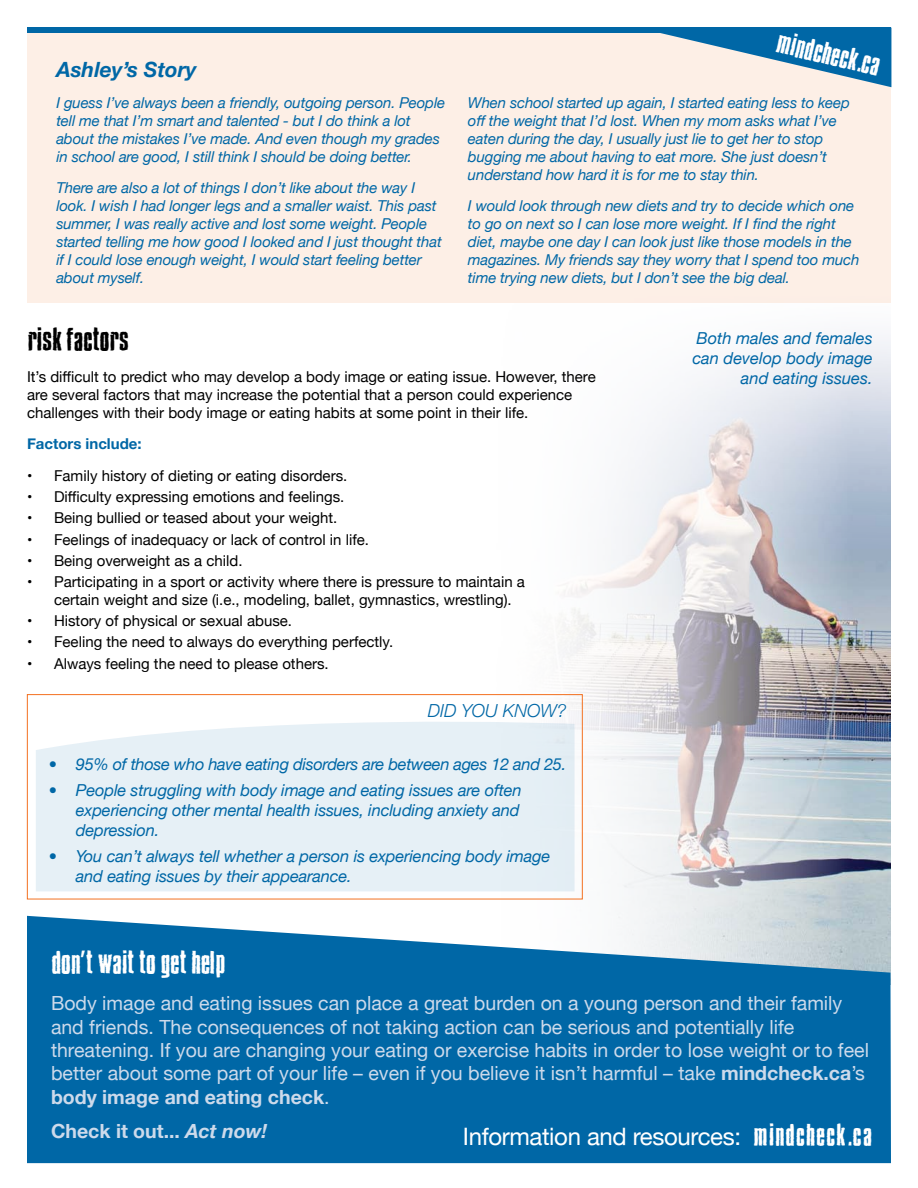
<style>
.page{position:relative;width:918px;height:1188px;background:#fff}
.page>*{position:absolute;margin:0;border:0;box-sizing:border-box;transform-origin:0 0}
.t1{font:31.5px "Blue Cake";color:#fff}
.t2{font:31.5px "Blue Cake";color:#000}
.t3{font:30px "Blue Cake";color:#fff}
.t4{font:24px "Helvetica Neue";letter-spacing:-.015em;color:#fff}
.t5{font:italic 700 21px "Helvetica Neue";color:#0067a6}
.t6{font:19.5px/23.4px "Helvetica Neue";color:#cddaeb}
.t7{font:700 19.5px "Helvetica Neue";color:#cddaeb}
.t8{font:italic 300 18px "Helvetica Neue";color:#0067a6}
.t9{font:italic 16.5px/19.8px "Helvetica Neue";letter-spacing:-.01em;color:#0067a6}
.t10{font:italic 15px/18px "Helvetica Neue";letter-spacing:-.01em;color:#0067a6}
.t11{font:15px/18px "Helvetica Neue";color:#000}
.t12{font:700 15px "Helvetica Neue";color:#0067a6}
.s1{font-family:"Helvetica";font-weight:900;font-stretch:extra-condensed}
.s2{font-weight:700}
.s3{font-style:italic}
.s4{font-family:"Blue Cake";font-size:30px}
</style>
<div class="page">
<img style="left:496px;top:302px;width:395px;height:614px">
<div style="left:27px;top:27px;width:864px;height:275px;background:#fdefe6"></div>
<div style="left:27px;top:27px;width:864px;height:6px;background:#0067a6"></div>
<svg style="left:27px;top:916px;width:864px;height:247px;background:#1a76ae"></svg>
<svg style="left:660px;top:33px;width:231px;height:54px"></svg>
<div style="left:27px;top:694px;width:556px;height:205px;border:1px solid #f37121"></div>
<svg style="left:36px;top:711px;width:539px;height:180px;background:#e8f1f6"></svg>
<h3 class="t5" style="left:56px;top:53px;width:142px">Ashley’s Story</h3>
<p class="t10" style="left:56px;top:94px;width:390px">I guess I’ve always been a friendly, outgoing person. People tell me that I’m smart and talented - but I do think a lot about the mistakes I’ve made. And even though my grades in school are good, I still think I should be doing better.</p>
<p class="t10" style="left:56px;top:180px;width:387px">There are also a lot of things I don’t like about the way I look. I wish I had longer legs and a smaller waist. This past summer, I was really active and lost some weight. People started telling me how good I looked and I just thought that if I could lose enough weight, I would start feeling better about myself.</p>
<h2 class="t3" style="left:781px;top:24px;width:106px;rotate:13deg">mindcheck.ca</h2>
<p class="t10" style="left:468px;top:94px;width:383px">When school started up again, I started eating less to keep off the weight that I’d lost. When my mom asks what I’ve eaten during the day, I usually just lie to get her to stop bugging me about having to eat more. She just doesn’t understand how hard it is for me to stay thin.</p>
<p class="t10" style="left:468px;top:198px;width:393px">I would look through new diets and try to decide which one to go on next so I can lose more weight. If I find the right diet, maybe one day I can look just like those models in the magazines. My friends say they worry that I spend too much time trying new diets, but I don’t see the big deal.</p>
<h1 class="t2" style="left:27px;top:321px;width:103px">risk factors</h1>
<p class="t11" style="left:27px;top:368px;width:570px">It’s difficult to predict who may develop a body image or eating issue. However, there are several factors that may increase the potential that a person could experience challenges with their body image or eating habits at some point in their life.</p>
<p class="t12" style="left:27px;top:432px;width:116px">Factors include:</p>
<p class="t11" style="left:27px;top:467px;width:322px">• Family history of dieting or eating disorders.</p>
<p class="t11" style="left:27px;top:489px;width:319px">• Difficulty expressing emotions and feelings.</p>
<p class="t11" style="left:27px;top:510px;width:312px">• Being bullied or teased about your weight.</p>
<p class="t11" style="left:27px;top:531px;width:344px">• Feelings of inadequacy or lack of control in life.</p>
<p class="t11" style="left:27px;top:552px;width:217px">• Being overweight as a child.</p>
<p class="t11" style="left:54px;top:574px;width:472px;text-indent:-27px">• Participating in a sport or activity where there is pressure to maintain a certain weight and size (i.e., modeling, ballet, gymnastics, wrestling).</p>
<p class="t11" style="left:27px;top:613px;width:267px">• History of physical or sexual abuse.</p>
<p class="t11" style="left:27px;top:634px;width:368px">• Feeling the need to always do everything perfectly.</p>
<p class="t11" style="left:27px;top:655px;width:303px">• Always feeling the need to please others.</p>
<p class="t8" style="left:428px;top:697px;width:140px">DID YOU KNOW?</p>
<p class="t9" style="left:49px;top:755px;width:519px">• 95% of those who have eating disorders are between ages 12 and 25.</p>
<p class="t9" style="left:76px;top:781px;width:447px;text-indent:-27px">• People struggling with body image and eating issues are often experiencing other mental health issues, including anxiety and depression.</p>
<p class="t9" style="left:76px;top:848px;width:476px;text-indent:-27px">• You can’t always tell whether a person is experiencing body image and eating issues by their appearance.</p>
<p class="t9" style="left:692px;top:329px;width:182px;text-align:right">Both males and females can develop body image and eating issues.</p>
<h1 class="t1" style="left:51px;top:944px;width:175px">don<span class="s1">’</span>t wait to get help</h1>
<p class="t6" style="left:51px;top:993px;width:820px">Body image and eating issues can place a great burden on a young person and their family and friends. The consequences of not taking action can be serious and potentially life threatening. If you are changing your eating or exercise habits in order to lose weight or to feel better about some part of your life – even if you believe it isn’t harmful – take <span class="s2">mindcheck.ca</span>’s <span class="s2">body image and eating check</span>.</p>
<h3 class="t7" style="left:51px;top:1116px;width:218px">Check it out... <span class="s3">Act now!</span></h3>
<h3 class="t4" style="left:463px;top:1119px;width:410px">Information and resources: <span class="s4">mindcheck.ca</span></h3>
</div>
